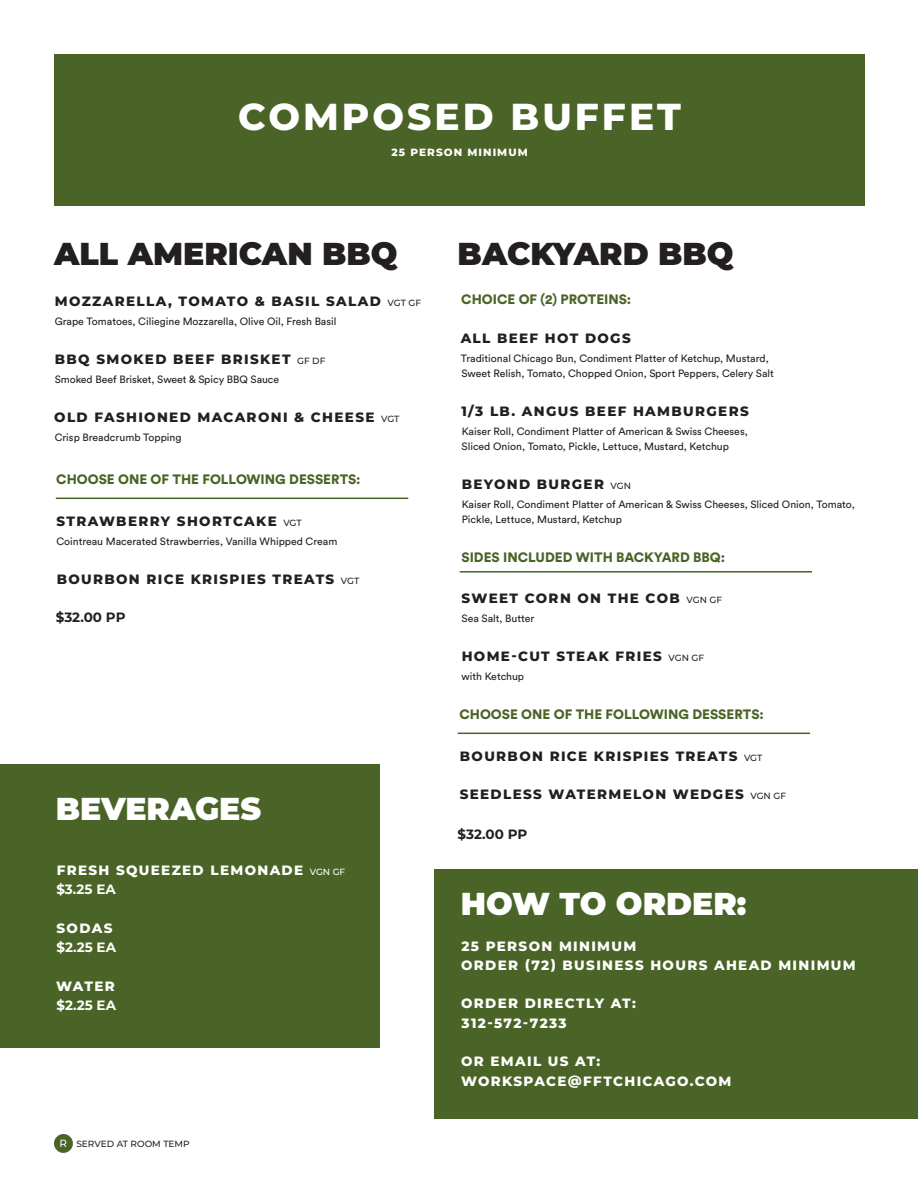
<style>
.page{position:relative;width:918px;height:1188px;background:#fff}
.page>*{position:absolute;margin:0;border:0;box-sizing:border-box;transform-origin:0 0}
._35_pt___center{font:800 37.5px "Montserrat";letter-spacing:.08em;color:#fff}
._35_pt___center-2{font:900 31.5px "Montserrat";color:#231f20}
._35_pt___center-3{font:900 31.5px "Montserrat";color:#fff}
.t1{font:800 13.5px "Montserrat";letter-spacing:.1em;color:#231f20}
.t2{font:800 13.5px "Montserrat";letter-spacing:.1em;color:#fff}
.t3{font:900 13.5px "Circular Std";color:#4a6427}
.t4{font:700 13.5px "Montserrat";color:#fff}
.t5{font:700 13.5px "Montserrat";letter-spacing:-.005em;color:#231f20}
.t6{font:10.5px/15px "Circular Std";color:#231f20}
._35_pt___center-4{font:800 10.5px "Montserrat";letter-spacing:.1em;color:#fff}
.t7{font:500 9px "Montserrat";color:#231f20}
.s1{font-weight:500;font-size:9px}
</style>
<div class="page">
<div style="left:0;top:765px;width:380px;height:283px;background:#4a6427"></div>
<div style="left:54px;top:54px;width:810px;height:151px;background:#4a6427"></div>
<div style="left:434px;top:869px;width:484px;height:250px;background:#4a6427"></div>
<hr style="left:56px;top:498px;width:352px;height:1px;background:#4a6427">
<hr style="left:458px;top:733px;width:352px;height:1px;background:#4a6427">
<hr style="left:460px;top:571px;width:352px;height:2px;background:#4a6427">
<div style="left:54px;top:1134px;width:19px;height:19px;background:#4a6427;border-radius:50%"></div>
<svg style="left:60px;top:1140px;width:6px;height:7px"></svg>
<p class="_35_pt___center" style="left:238px;top:89px;width:444px">COMPOSED BUFFET</p>
<p class="_35_pt___center-4" style="left:392px;top:144px;width:138px">25 PERSON MINIMUM</p>
<p class="_35_pt___center-2" style="left:54px;top:230px;width:345px">ALL AMERICAN BBQ</p>
<p class="t1" style="left:55px;top:291px;width:368px">MOZZARELLA, TOMATO &amp; BASIL SALAD <span class="s1">VGT GF</span></p>
<p class="t6" style="left:55px;top:314px;width:283px">Grape Tomatoes, Ciliegine Mozzarella, Olive Oil, Fresh Basil</p>
<p class="t1" style="left:55px;top:349px;width:272px">BBQ SMOKED BEEF BRISKET <span class="s1">GF DF</span></p>
<p class="t6" style="left:55px;top:372px;width:226px">Smoked Beef Brisket, Sweet &amp; Spicy BBQ Sauce</p>
<p class="t1" style="left:54px;top:407px;width:347px">OLD FASHIONED MACARONI &amp; CHEESE <span class="s1">VGT</span></p>
<p class="t6" style="left:55px;top:430px;width:128px">Crisp Breadcrumb Topping</p>
<p class="t3" style="left:56px;top:470px;width:306px">CHOOSE ONE OF THE FOLLOWING DESSERTS:</p>
<p class="t1" style="left:57px;top:511px;width:247px">STRAWBERRY SHORTCAKE <span class="s1">VGT</span></p>
<p class="t6" style="left:57px;top:534px;width:282px">Cointreau Macerated Strawberries, Vanilla Whipped Cream</p>
<p class="t1" style="left:57px;top:569px;width:304px">BOURBON RICE KRISPIES TREATS <span class="s1">VGT</span></p>
<p class="t5" style="left:56px;top:607px;width:71px">$32.00 PP</p>
<p class="_35_pt___center-3" style="left:56px;top:785px;width:207px">BEVERAGES</p>
<p class="t2" style="left:57px;top:860px;width:290px">FRESH SQUEEZED LEMONADE <span class="s1">VGN GF</span></p>
<p class="t4" style="left:56px;top:880px;width:61px">$3.25 EA</p>
<p class="t2" style="left:57px;top:918px;width:57px">SODAS</p>
<p class="t4" style="left:56px;top:938px;width:61px">$2.25 EA</p>
<p class="t2" style="left:56px;top:976px;width:60px">WATER</p>
<p class="t4" style="left:56px;top:996px;width:61px">$2.25 EA</p>
<p class="t7" style="left:76px;top:1138px;width:115px">SERVED AT ROOM TEMP</p>
<p class="_35_pt___center-2" style="left:458px;top:230px;width:277px">BACKYARD BBQ</p>
<p class="t3" style="left:461px;top:290px;width:171px">CHOICE OF (2) PROTEINS:</p>
<p class="t1" style="left:461px;top:328px;width:172px">ALL BEEF HOT DOGS</p>
<p class="t6" style="left:461px;top:351px;width:315px">Traditional Chicago Bun, Condiment Platter of Ketchup, Mustard,<br>Sweet Relish, Tomato, Chopped Onion, Sport Peppers, Celery Salt</p>
<p class="t1" style="left:462px;top:401px;width:289px">1/3 LB. ANGUS BEEF HAMBURGERS</p>
<p class="t6" style="left:462px;top:424px;width:288px">Kaiser Roll, Condiment Platter of American &amp; Swiss Cheeses,<br>Sliced Onion, Tomato, Pickle, Lettuce, Mustard, Ketchup</p>
<p class="t1" style="left:462px;top:474px;width:171px">BEYOND BURGER <span class="s1">VGN</span></p>
<p class="t6" style="left:462px;top:497px;width:395px">Kaiser Roll, Condiment Platter of American &amp; Swiss Cheeses, Sliced Onion, Tomato,<br>Pickle, Lettuce, Mustard, Ketchup</p>
<p class="t3" style="left:461px;top:548px;width:265px">SIDES INCLUDED WITH BACKYARD BBQ:</p>
<p class="t1" style="left:462px;top:588px;width:262px">SWEET CORN ON THE COB <span class="s1">VGN GF</span></p>
<p class="t6" style="left:462px;top:611px;width:74px">Sea Salt, Butter</p>
<p class="t1" style="left:462px;top:646px;width:244px">HOME-CUT STEAK FRIES <span class="s1">VGN GF</span></p>
<p class="t6" style="left:461px;top:669px;width:64px">with Ketchup</p>
<p class="t3" style="left:459px;top:705px;width:306px">CHOOSE ONE OF THE FOLLOWING DESSERTS:</p>
<p class="t1" style="left:460px;top:746px;width:304px">BOURBON RICE KRISPIES TREATS <span class="s1">VGT</span></p>
<p class="t1" style="left:460px;top:785px;width:328px">SEEDLESS WATERMELON WEDGES <span class="s1">VGN GF</span></p>
<p class="t5" style="left:458px;top:824px;width:71px">$32.00 PP</p>
<p class="_35_pt___center-3" style="left:461px;top:880px;width:287px">HOW TO ORDER:</p>
<p class="t2" style="left:461px;top:936px;width:176px">25 PERSON MINIMUM</p>
<p class="t2" style="left:461px;top:955px;width:396px">ORDER (72) BUSINESS HOURS AHEAD MINIMUM</p>
<p class="t2" style="left:461px;top:994px;width:176px">ORDER DIRECTLY AT:</p>
<p class="t2" style="left:462px;top:1013px;width:107px">312-572-7233</p>
<p class="t2" style="left:461px;top:1052px;width:141px">OR EMAIL US AT:</p>
<p class="t2" style="left:461px;top:1071px;width:272px">WORKSPACE@FFTCHICAGO.COM</p>
</div>
